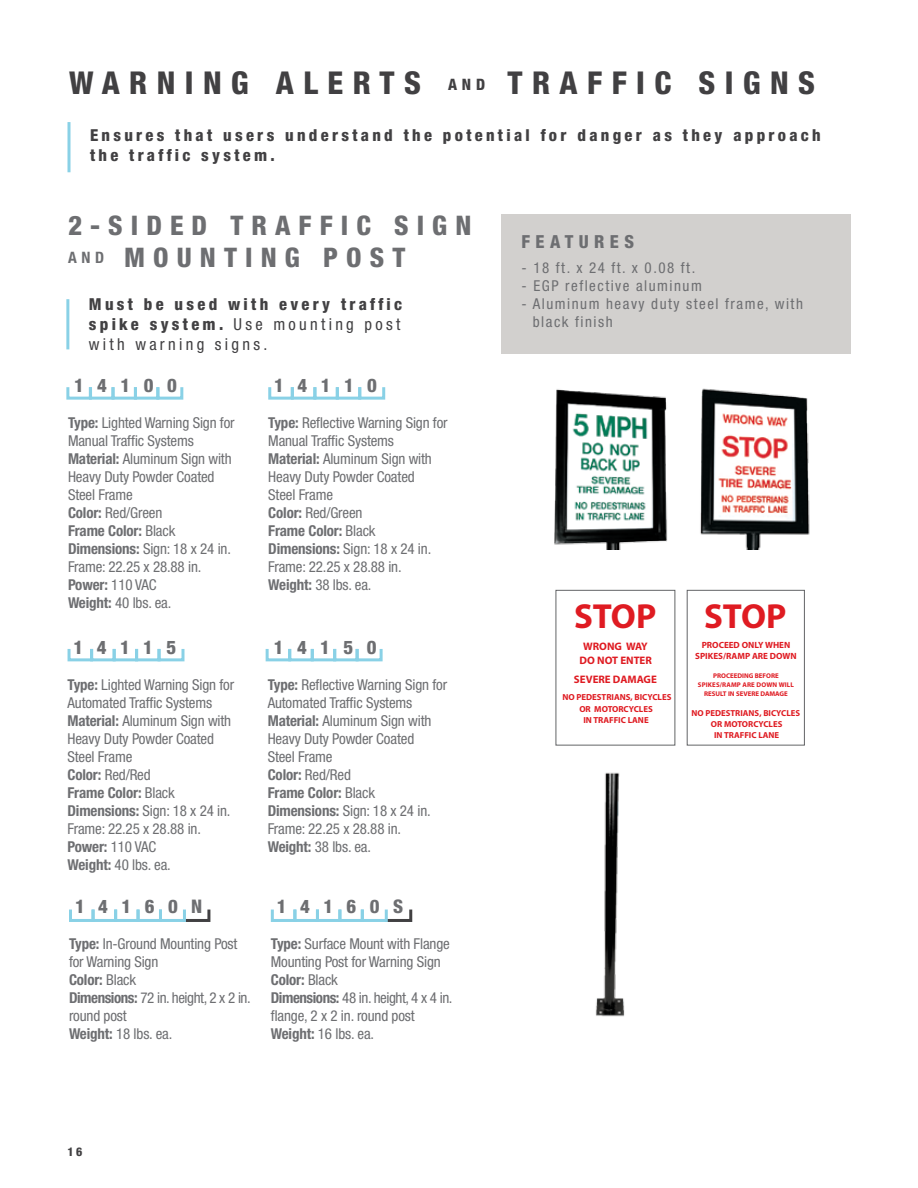
<style>
.page{position:relative;width:918px;height:1188px;background:#fff}
.page>*{position:absolute;margin:0;border:0;box-sizing:border-box;transform-origin:0 0}
.t1{font:700 34.95px "Myriad Pro";color:#df1b22}
.t2{font:800 condensed 31.5px "Helvetica Neue LT Pro";letter-spacing:.3em;color:#414042}
.t3{font:800 condensed 27px/32.4px "Helvetica Neue LT Pro";letter-spacing:.3em;color:#6d6e71}
.t4{font:800 condensed 18.75px "Helvetica Neue LT Pro";letter-spacing:.72em;color:#6d6e71}
.t5{font:800 condensed 18px "Helvetica Neue LT Pro";letter-spacing:.3em;color:#6d6e71}
.t6{font:800 condensed 16.5px/19.8px "Helvetica Neue LT Pro";letter-spacing:.2em;color:#414042}
.t7{font:condensed 15px/18px "Helvetica Neue LT Pro";letter-spacing:-.01em;color:#6d6e71}
.t8{font:condensed 15px/18px "Helvetica Neue LT Pro";letter-spacing:.1em;color:#6d6e71}
.t9{font:800 condensed 12px "Helvetica Neue LT Pro";color:#414042}
.t10{font:700 10.95px/14px "Myriad Pro";color:#df1b22;text-align:center}
.t11{font:700 9px/11.7px "Myriad Pro";color:#df1b22;text-align:center}
.t12{font:700 8.7px/11.7px "Myriad Pro";letter-spacing:-.005em;color:#df1b22;text-align:center}
.t13{font:700 6.75px/8.9px "Myriad Pro";color:#df1b22;text-align:center}
.s1{font-size:15.75px}
.s2{font-weight:400}
.s3{font-weight:700}
</style>
<div class="page">
<img style="left:554px;top:389px;width:114px;height:160px">
<img style="left:700px;top:388px;width:110px;height:161px">
<img style="left:595px;top:772px;width:30px;height:245px">
<div style="left:501px;top:214px;width:349px;height:140px;background:#d2d0ce"></div>
<div style="left:687px;top:590px;width:118px;height:155px;border:1px solid #636466"></div>
<hr style="left:68px;top:122px;width:2px;height:50px;background:#89d1e6">
<hr style="left:66px;top:299px;width:3px;height:50px;background:#89d1e6">
<div style="left:66px;top:386px;width:26px;height:14px;border:3px solid #89d1e6"></div>
<div style="left:89px;top:386px;width:26px;height:14px;border:3px solid #89d1e6"></div>
<div style="left:112px;top:386px;width:25px;height:14px;border:3px solid #89d1e6"></div>
<div style="left:134px;top:386px;width:25px;height:14px;border:3px solid #89d1e6"></div>
<div style="left:156px;top:386px;width:27px;height:14px;border:3px solid #89d1e6"></div>
<svg style="left:186px;top:909px;width:25px;height:13px"></svg>
<div style="left:69px;top:908px;width:25px;height:14px;border:3px solid #89d1e6"></div>
<div style="left:92px;top:908px;width:25px;height:14px;border:3px solid #89d1e6"></div>
<div style="left:114px;top:908px;width:26px;height:14px;border:3px solid #89d1e6"></div>
<div style="left:137px;top:908px;width:25px;height:14px;border:3px solid #89d1e6"></div>
<div style="left:159px;top:908px;width:27px;height:14px;border:3px solid #89d1e6"></div>
<svg style="left:388px;top:909px;width:25px;height:13px"></svg>
<div style="left:271px;top:908px;width:25px;height:14px;border:3px solid #89d1e6"></div>
<div style="left:293px;top:908px;width:26px;height:14px;border:3px solid #89d1e6"></div>
<div style="left:316px;top:908px;width:25px;height:14px;border:3px solid #89d1e6"></div>
<div style="left:338px;top:908px;width:26px;height:14px;border:3px solid #89d1e6"></div>
<div style="left:361px;top:908px;width:27px;height:14px;border:3px solid #89d1e6"></div>
<div style="left:268px;top:386px;width:26px;height:14px;border:3px solid #89d1e6"></div>
<div style="left:291px;top:386px;width:25px;height:14px;border:3px solid #89d1e6"></div>
<div style="left:313px;top:386px;width:26px;height:14px;border:3px solid #89d1e6"></div>
<div style="left:336px;top:386px;width:25px;height:14px;border:3px solid #89d1e6"></div>
<div style="left:358px;top:386px;width:27px;height:14px;border:3px solid #89d1e6"></div>
<div style="left:68px;top:647px;width:25px;height:14px;border:3px solid #89d1e6"></div>
<div style="left:90px;top:647px;width:26px;height:14px;border:3px solid #89d1e6"></div>
<div style="left:113px;top:647px;width:25px;height:14px;border:3px solid #89d1e6"></div>
<div style="left:135px;top:647px;width:26px;height:14px;border:3px solid #89d1e6"></div>
<div style="left:158px;top:647px;width:26px;height:14px;border:3px solid #89d1e6"></div>
<div style="left:266px;top:647px;width:25px;height:14px;border:3px solid #89d1e6"></div>
<div style="left:288px;top:647px;width:26px;height:14px;border:3px solid #89d1e6"></div>
<div style="left:311px;top:647px;width:25px;height:14px;border:3px solid #89d1e6"></div>
<div style="left:333px;top:647px;width:26px;height:14px;border:3px solid #89d1e6"></div>
<div style="left:356px;top:647px;width:27px;height:14px;border:3px solid #89d1e6"></div>
<h2 class="t2" style="left:69px;top:64px;width:748px">WARNING ALERTS <span class="s1">AND</span> TRAFFIC SIGNS</h2>
<p class="t6" style="left:90px;top:125px;width:732px">Ensures that users understand the potential for danger as they approach the traffic system.</p>
<h3 class="t3" style="left:68px;top:209px;width:405px">2-SIDED TRAFFIC SIGN<br><sup>AND</sup> MOUNTING POST</h3>
<p class="t6" style="left:89px;top:294px;width:315px;text-align:justify">Must be used with every traffic spike system. <span class="s2">Use mounting post with warning signs.</span></p>
<p class="t4" style="left:74px;top:374px;width:104px">14100</p>
<p class="t7" style="left:68px;top:414px;width:168px"><span class="s3">Type:</span> Lighted Warning Sign for<br>Manual Traffic Systems<br><span class="s3">Material:</span> Aluminum Sign with<br>Heavy Duty Powder Coated<br>Steel Frame<br><span class="s3">Color:</span> Red/Green<br><span class="s3">Frame Color:</span> Black<br><span class="s3">Dimensions:</span> Sign: 18 x 24 in.<br>Frame: 22.25 x 28.88 in.<br><span class="s3">Power:</span> 110 VAC<br><span class="s3">Weight:</span> 40 lbs. ea.</p>
<p class="t4" style="left:74px;top:636px;width:104px">14115</p>
<p class="t7" style="left:68px;top:676px;width:168px"><span class="s3">Type:</span> Lighted Warning Sign for<br>Automated Traffic Systems<br><span class="s3">Material:</span> Aluminum Sign with<br>Heavy Duty Powder Coated<br>Steel Frame<br><span class="s3">Color:</span> Red/Red<br><span class="s3">Frame Color:</span> Black<br><span class="s3">Dimensions:</span> Sign: 18 x 24 in.<br>Frame: 22.25 x 28.88 in.<br><span class="s3">Power:</span> 110 VAC<br><span class="s3">Weight:</span> 40 lbs. ea.</p>
<p class="t4" style="left:75px;top:895px;width:129px">14160N</p>
<p class="t7" style="left:69px;top:935px;width:183px"><span class="s3">Type:</span> In-Ground Mounting Post for Warning Sign<br><span class="s3">Color:</span> Black<br><span class="s3">Dimensions:</span> 72 in. height, 2 x 2 in. round post<br><span class="s3">Weight:</span> 18 lbs. ea.</p>
<p class="t4" style="left:274px;top:374px;width:104px">14110</p>
<p class="t7" style="left:268px;top:414px;width:181px"><span class="s3">Type:</span> Reflective Warning Sign for<br>Manual Traffic Systems<br><span class="s3">Material:</span> Aluminum Sign with<br>Heavy Duty Powder Coated<br>Steel Frame<br><span class="s3">Color:</span> Red/Green<br><span class="s3">Frame Color:</span> Black<br><span class="s3">Dimensions:</span> Sign: 18 x 24 in.<br>Frame: 22.25 x 28.88 in.<br><span class="s3">Weight:</span> 38 lbs. ea.</p>
<p class="t4" style="left:274px;top:636px;width:104px">14150</p>
<p class="t7" style="left:268px;top:676px;width:181px"><span class="s3">Type:</span> Reflective Warning Sign for<br>Automated Traffic Systems<br><span class="s3">Material:</span> Aluminum Sign with<br>Heavy Duty Powder Coated<br>Steel Frame<br><span class="s3">Color:</span> Red/Red<br><span class="s3">Frame Color:</span> Black<br><span class="s3">Dimensions:</span> Sign: 18 x 24 in.<br>Frame: 22.25 x 28.88 in.<br><span class="s3">Weight:</span> 38 lbs. ea.</p>
<p class="t4" style="left:277px;top:895px;width:128px">14160S</p>
<p class="t7" style="left:271px;top:935px;width:183px"><span class="s3">Type:</span> Surface Mount with Flange<br>Mounting Post for Warning Sign<br><span class="s3">Color:</span> Black<br><span class="s3">Dimensions:</span> 48 in. height, 4 x 4 in. flange, 2 x 2 in. round post<br><span class="s3">Weight:</span> 16 lbs. ea.</p>
<p class="t9" style="left:68px;top:1144px;width:16px">16</p>
<p class="t5" style="left:522px;top:231px;width:114px">FEATURES</p>
<p class="t8" style="left:522px;top:258px;width:175px">- 18 ft. x 24 ft. x 0.08 ft.</p>
<p class="t8" style="left:522px;top:276px;width:182px">- EGP reflective aluminum</p>
<p class="t8" style="left:533px;top:294px;width:272px;text-indent:-11px">- Aluminum heavy duty steel frame, with black finish</p>
<h1 class="t1" style="left:574px;top:597px;width:84px">STOP</h1>
<h1 class="t1" style="left:704px;top:597px;width:84px">STOP</h1>
<p class="t10" style="left:580px;top:639px;width:74px">WRONG WAY<br>DO NOT ENTER</p>
<p class="t10" style="left:574px;top:673px;width:84px">SEVERE DAMAGE</p>
<p class="t12" style="left:562px;top:691px;width:111px">NO PEDESTRIANS, BICYCLES<br>OR MOTORCYCLES<br>IN TRAFFIC LANE</p>
<p class="t11" style="left:695px;top:639px;width:103px">PROCEED ONLY WHEN<br>SPIKES/RAMP ARE DOWN</p>
<p class="t13" style="left:698px;top:672px;width:98px">PROCEEDING BEFORE<br>SPIKES/RAMP ARE DOWN WILL<br>RESULT IN SEVERE DAMAGE</p>
<p class="t12" style="left:691px;top:707px;width:110px">NO PEDESTRIANS, BICYCLES<br>OR MOTORCYCLES<br>IN TRAFFIC LANE</p>
</div>
